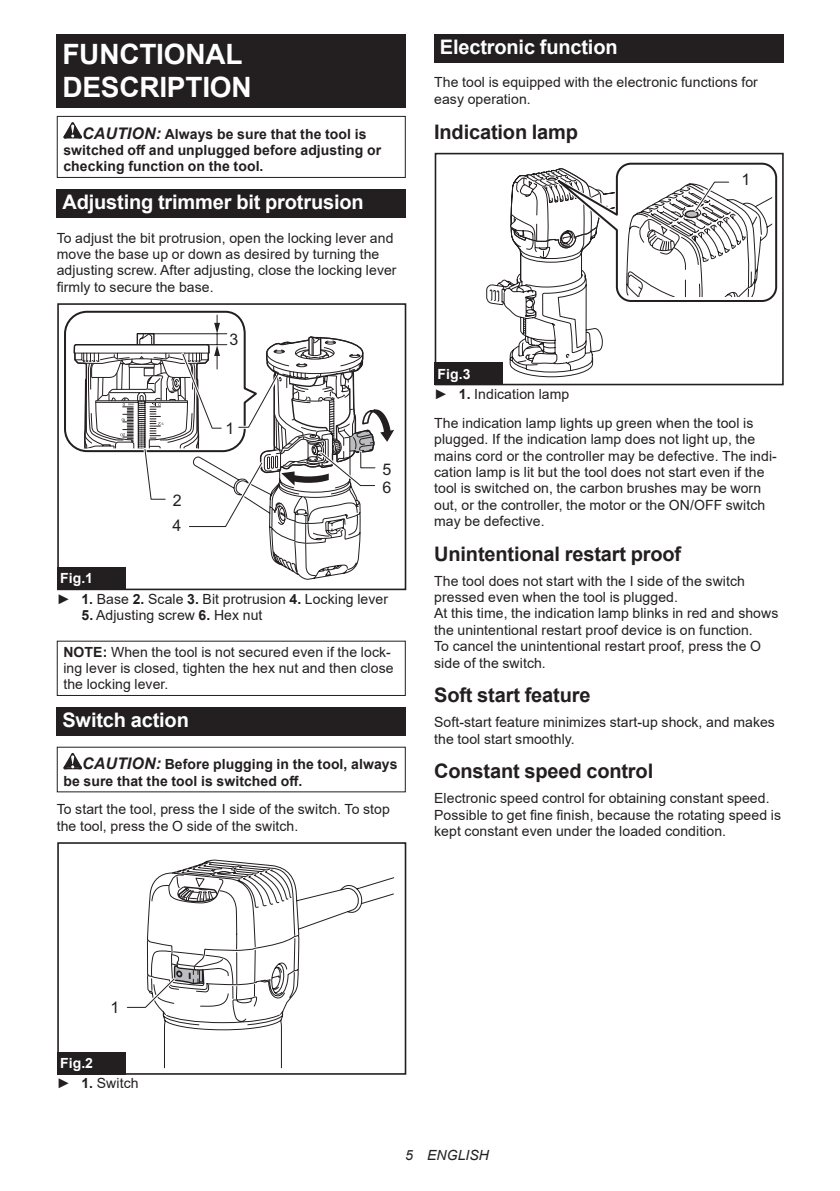
<style>
.page{position:relative;width:840px;height:1191px;background:#fff}
.page>*{position:absolute;margin:0;border:0;box-sizing:border-box;transform-origin:0 0}
.t1{font:700 28px/32.8px "Arial";letter-spacing:-.01em;color:#fff}
.t2{font:700 20px "Arial";letter-spacing:-.01em;color:#231f20}
.t3{font:700 20px "Arial";letter-spacing:-.01em;color:#fff}
.t4{font:16px/17.8px "Arial";color:#231f20}
.t5{font:14px/16.4px "Arial";letter-spacing:.005em;color:#231f20}
.t6{font:700 14px/16.4px "Arial";letter-spacing:.005em;color:#231f20}
.t7{font:italic 14px "Arial";letter-spacing:.005em;color:#231f20}
.s1{font-style:italic;font-size:16px}
.s2{font-weight:700;color:#fff}
.s3{font-weight:700}
</style>
<div class="page">
<div style="left:57px;top:34px;width:348px;height:74px;background:#231f20"></div>
<svg style="left:63px;top:122px;width:19px;height:16px"></svg>
<div style="left:57px;top:116px;width:348px;height:62px;border:1px solid #231f20"></div>
<div style="left:57px;top:189px;width:348px;height:29px;background:#231f20"></div>
<div style="left:57px;top:303px;width:349px;height:287px;border:2px solid #231f20"></div>
<svg style="left:64px;top:310px;width:330px;height:270px"></svg>
<div style="left:57px;top:567px;width:68px;height:23px;background:#231f20"></div>
<div style="left:57px;top:640px;width:348px;height:56px;border:1px solid #231f20"></div>
<div style="left:57px;top:707px;width:348px;height:29px;background:#231f20"></div>
<svg style="left:63px;top:753px;width:19px;height:16px"></svg>
<svg style="left:161px;top:859px;width:233px;height:209px"></svg>
<div style="left:57px;top:842px;width:349px;height:232px;border:2px solid #231f20"></div>
<svg style="left:126px;top:872px;width:145px;height:138px"></svg>
<div style="left:57px;top:1052px;width:68px;height:22px;background:#231f20"></div>
<div style="left:434px;top:34px;width:348px;height:29px;background:#231f20"></div>
<svg style="left:437px;top:362px;width:49px;height:1px"></svg>
<svg style="left:486px;top:153px;width:293px;height:232px"></svg>
<div style="left:434px;top:363px;width:68px;height:22px;background:#231f20"></div>
<h1 class="t1" style="left:62px;top:38px;width:191px">FUNCTIONAL<br>DESCRIPTION</h1>
<p class="t6" style="left:63px;top:125px;width:319px;text-indent:19px"><span class="s1">CAUTION:</span> Always be sure that the tool is switched off and unplugged before adjusting or checking function on the tool.</p>
<h2 class="t3" style="left:62px;top:188px;width:303px">Adjusting trimmer bit protrusion</h2>
<p class="t5" style="left:57px;top:229px;width:341px">To adjust the bit protrusion, open the locking lever and move the base up or down as desired by turning the adjusting screw. After adjusting, close the locking lever firmly to secure the base.</p>
<p class="t4" style="left:229px;top:330px;width:10px">3</p>
<p class="t4" style="left:173px;top:491px;width:10px">2</p>
<p class="t4" style="left:172px;top:516px;width:10px">4</p>
<p class="t4" style="left:225px;top:419px;width:10px">1</p>
<p class="t4" style="left:382px;top:460px;width:11px">5<br>6</p>
<p class="t5" style="left:57px;top:568px;width:332px;line-height:20.2px"><span class="s2">Fig.1<br></span>► <span class="s3">1.</span> Base <span class="s3">2.</span> Scale <span class="s3">3.</span> Bit protrusion <span class="s3">4.</span> Locking lever</p>
<p class="t5" style="left:81px;top:607px;width:182px"><span class="s3">5.</span> Adjusting screw <span class="s3">6.</span> Hex nut</p>
<p class="t5" style="left:63px;top:643px;width:331px"><span class="s3">NOTE:</span> When the tool is not secured even if the lock&shy;ing lever is closed, tighten the hex nut and then close the locking lever.</p>
<h2 class="t3" style="left:62px;top:706px;width:128px">Switch action</h2>
<p class="t6" style="left:63px;top:756px;width:335px;text-indent:19px"><span class="s1">CAUTION:</span> Before plugging in the tool, always be sure that the tool is switched off.</p>
<p class="t5" style="left:57px;top:801px;width:334px">To start the tool, press the I side of the switch. To stop the tool, press the O side of the switch.</p>
<h2 class="t3" style="left:439px;top:33px;width:179px">Electronic function</h2>
<p class="t5" style="left:434px;top:74px;width:325px">The tool is equipped with the electronic functions for easy operation.</p>
<h2 class="t2" style="left:434px;top:117px;width:145px">Indication lamp</h2>
<p class="t4" style="left:741px;top:171px;width:10px">1</p>
<p class="t5" style="left:434px;top:363px;width:136px;line-height:20.2px"><span class="s2">Fig.3<br></span>► <span class="s3">1.</span> Indication lamp</p>
<p class="t5" style="left:434px;top:414px;width:344px">The indication lamp lights up green when the tool is plugged. If the indication lamp does not light up, the mains cord or the controller may be defective. The indi&shy;cation lamp is lit but the tool does not start even if the tool is switched on, the carbon brushes may be worn out, or the controller, the motor or the ON/OFF switch may be defective.</p>
<h2 class="t2" style="left:434px;top:539px;width:248px">Unintentional restart proof</h2>
<p class="t5" style="left:434px;top:572px;width:345px">The tool does not start with the I side of the switch pressed even when the tool is plugged.<br>At this time, the indication lamp blinks in red and shows the unintentional restart proof device is on function.<br>To cancel the unintentional restart proof, press the O side of the switch.</p>
<h2 class="t2" style="left:434px;top:681px;width:158px">Soft start feature</h2>
<p class="t5" style="left:434px;top:714px;width:342px">Soft-start feature minimizes start-up shock, and makes the tool start smoothly.</p>
<h2 class="t2" style="left:434px;top:757px;width:220px">Constant speed control</h2>
<p class="t5" style="left:434px;top:790px;width:348px">Electronic speed control for obtaining constant speed.<br>Possible to get fine finish, because the rotating speed is kept constant even under the loaded condition.</p>
<p class="t4" style="left:110px;top:998px;width:10px">1</p>
<p class="t5" style="left:57px;top:1052px;width:83px;line-height:20.2px"><span class="s2">Fig.2<br></span>► <span class="s3">1.</span> Switch</p>
<p class="t7" style="left:405px;top:1146px;width:85px">5 ENGLISH</p>
</div>
